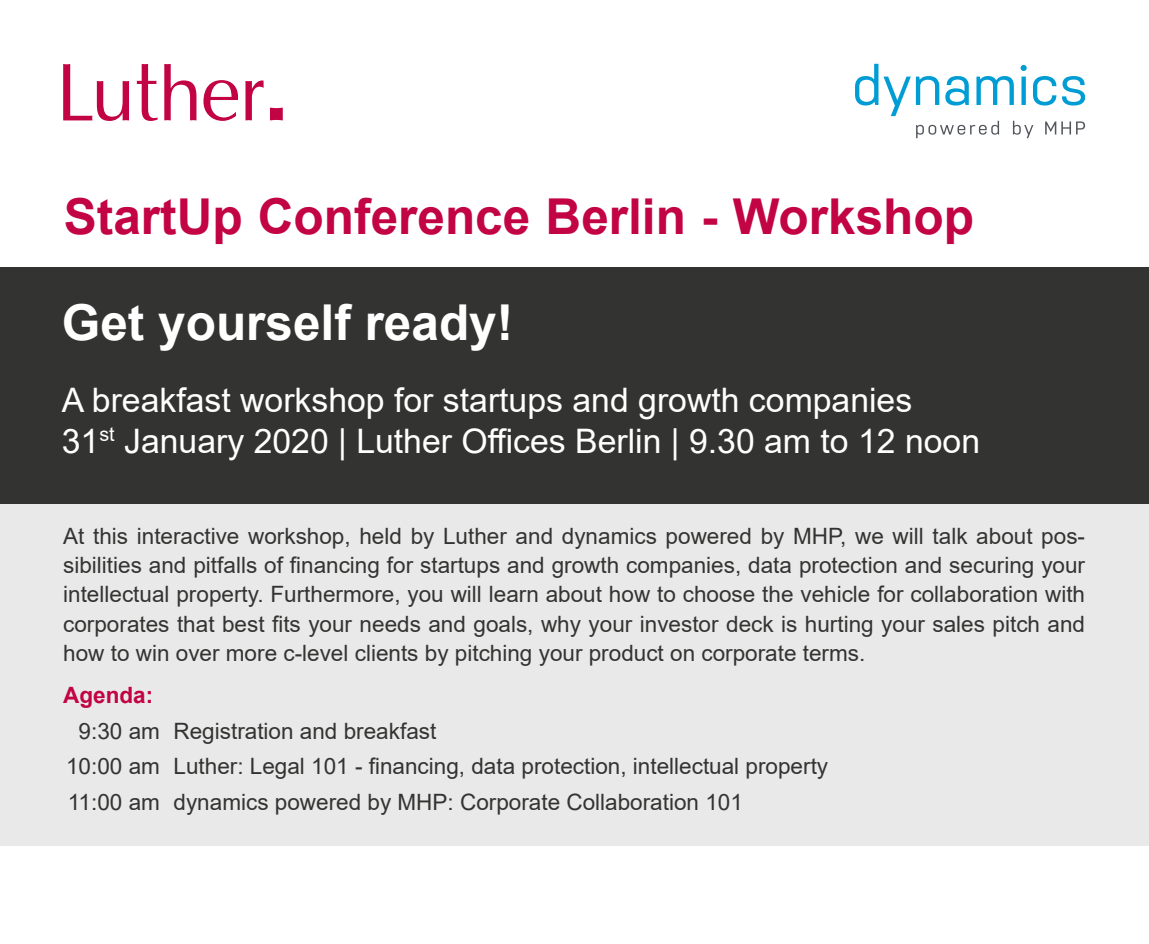
<style>
.page{position:relative;width:1149px;height:944px;background:#fff}
.page>*{position:absolute;margin:0;border:0;box-sizing:border-box;transform-origin:0 0}
.t1{font:700 49.5px "Arial";color:#c20344}
.t2{font:700 49.5px "Arial";color:#fff}
.t3{font:33.75px/40.5px "Arial";color:#fff}
.t4{font:22.5px/29.2px "Arial";color:#333332;text-align:justify}
.t5{font:700 22.5px "Arial";color:#c20344}
</style>
<div class="page">
<div style="left:0;top:478px;width:1148px;height:368px;background:#e9e9e9"></div>
<div style="left:0;top:268px;width:1148px;height:236px;background:#333332"></div>
<svg style="left:270px;top:108px;width:13px;height:12px"></svg>
<svg style="left:203px;top:80px;width:35px;height:41px"></svg>
<svg style="left:63px;top:64px;width:66px;height:57px"></svg>
<svg style="left:164px;top:64px;width:32px;height:56px"></svg>
<svg style="left:137px;top:64px;width:20px;height:57px"></svg>
<svg style="left:245px;top:80px;width:18px;height:40px"></svg>
<svg style="left:855px;top:64px;width:229px;height:74px"></svg>
<h1 class="t1" style="left:64px;top:181px;width:911px">StartUp Conference Berlin - Workshop</h1>
<h1 class="t2" style="left:62px;top:287px;width:453px">Get yourself ready!</h1>
<h2 class="t3" style="left:62px;top:380px;width:919px">A breakfast workshop for startups and growth companies<br>31<sup>st</sup> January 2020 | Luther Offices Berlin | 9.30 am to 12 noon</h2>
<p class="t4" style="left:63px;top:521px;width:1023px">At this interactive workshop, held by Luther and dynamics powered by MHP, we will talk about pos&shy;sibilities and pitfalls of financing for startups and growth companies, data protection and securing your intellectual property. Furthermore, you will learn about how to choose the vehicle for collaboration with corporates that best fits your needs and goals, why your investor deck is hurting your sales pitch and how to win over more c-level clients by pitching your product on corporate terms.</p>
<p class="t5" style="left:63px;top:679px;width:92px">Agenda:</p>
<p class="t4" style="left:66px;top:713px;width:763px;line-height:35.6px;text-align:left;text-indent:13px">9:30 am Registration and breakfast<br>10:00 am Luther: Legal 101 - financing, data protection, intellectual property<br>11:00 am dynamics powered by MHP: Corporate Collaboration 101</p>
</div>
